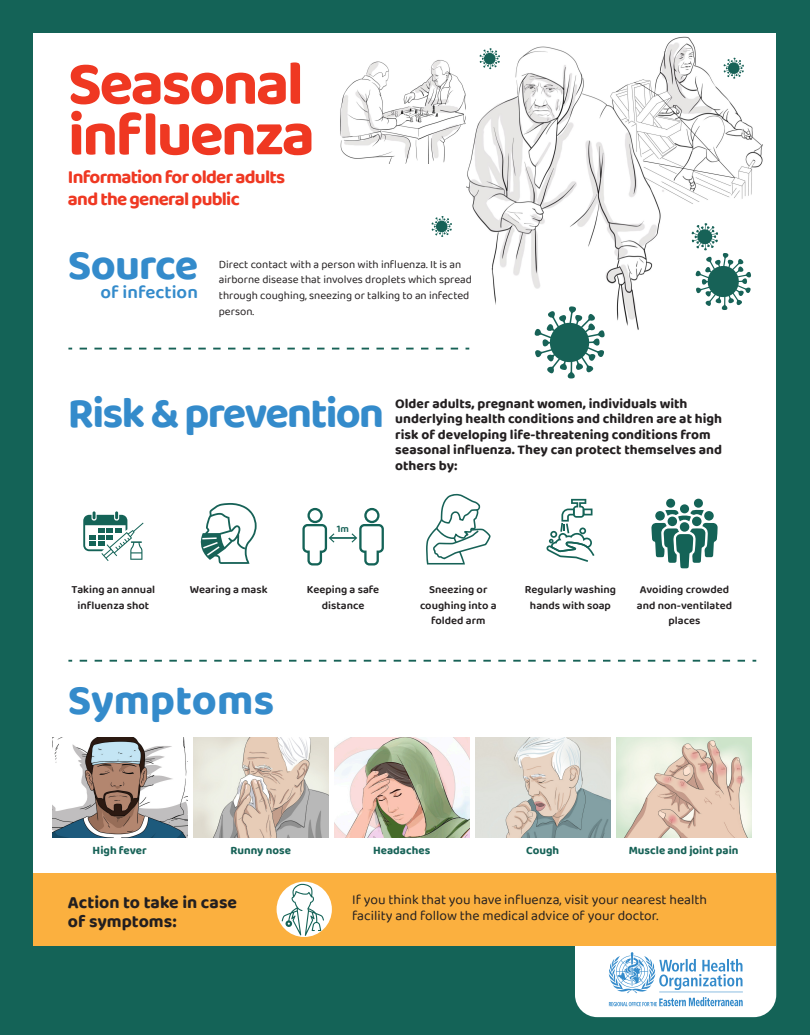
<style>
.page{position:relative;width:810px;height:1035px;background:#146357}
.page>*{position:absolute;margin:0;border:0;box-sizing:border-box;transform-origin:0 0}
.t1{font:700 62.06px/50.9px "Baloo Chettan 2";letter-spacing:-.04em;color:#ef3822}
.t2{font:700 43.31px "Baloo Chettan 2";letter-spacing:-.04em;color:#348bcb}
.t3{font:700 43.31px "Baloo Chettan 2";color:#348bcb}
.t4{font:700 18.75px/22.1px "Baloo Chettan 2";letter-spacing:-.04em;color:#ef3822}
.t5{font:600 18.75px "Baloo Chettan 2";color:#348bcb}
.t6{font:700 17.62px/18.7px "Baloo Chettan 2";color:#231f20}
.t7{font:700 13.75px/15.6px "Baloo Chettan 2";color:#231f20}
.t8{font:13.75px/16.5px "Baloo Chettan 2";color:#231f20}
.t9{font:700 11.56px "Baloo Chettan 2";color:#176257}
.t10{font:600 11.25px/15.6px "Baloo Chettan 2";color:#231f20;text-align:center}
.t11{font:11.25px/15.6px "Baloo Chettan 2";color:#231f20}
.t12{font:600 10.19px "Baloo Chettan 2";color:#176257}
</style>
<div class="page">
<div style="left:575px;top:853px;width:201px;height:164px;background:#fff;border-radius:22px"></div>
<div style="left:34px;top:34px;width:742px;height:912px;background:#fff"></div>
<img style="left:340px;top:60px;width:126px;height:104px">
<img style="left:467px;top:37px;width:296px;height:293px">
<svg style="left:80px;top:348px;width:389px;height:2px"></svg>
<svg style="left:80px;top:660px;width:676px;height:2px"></svg>
<div style="left:34px;top:873px;width:742px;height:73px;background:#fbb03f"></div>
<svg style="left:608px;top:952px;width:135px;height:54px"></svg>
<svg style="left:426px;top:494px;width:65px;height:71px"></svg>
<svg style="left:547px;top:499px;width:47px;height:63px"></svg>
<svg style="left:534px;top:306px;width:71px;height:73px"></svg>
<svg style="left:723px;top:58px;width:21px;height:21px"></svg>
<svg style="left:431px;top:216px;width:21px;height:21px"></svg>
<svg style="left:480px;top:48px;width:20px;height:21px"></svg>
<svg style="left:692px;top:223px;width:59px;height:87px"></svg>
<div style="left:307px;top:508px;width:16px;height:15px;border:2px solid #146357;border-radius:50%"></div>
<div style="left:364px;top:508px;width:16px;height:15px;border:2px solid #146357;border-radius:50%"></div>
<hr style="left:330px;top:537px;width:26px;height:2px;background:#146357">
<svg style="left:302px;top:523px;width:32px;height:43px"></svg>
<svg style="left:352px;top:523px;width:32px;height:43px"></svg>
<svg style="left:83px;top:511px;width:61px;height:50px"></svg>
<svg style="left:200px;top:503px;width:57px;height:61px"></svg>
<svg style="left:651px;top:523px;width:67px;height:45px"></svg>
<div style="left:704px;top:511px;width:10px;height:10px;background:#146357;border-radius:50%"></div>
<div style="left:655px;top:511px;width:10px;height:10px;background:#146357;border-radius:50%"></div>
<div style="left:692px;top:517px;width:10px;height:9px;background:#146357;border-radius:50%"></div>
<div style="left:680px;top:522px;width:9px;height:10px;background:#146357;border-radius:50%"></div>
<div style="left:668px;top:517px;width:9px;height:9px;background:#146357;border-radius:50%"></div>
<div style="left:694px;top:499px;width:9px;height:9px;background:#146357;border-radius:50%"></div>
<div style="left:680px;top:504px;width:9px;height:9px;background:#146357;border-radius:50%"></div>
<div style="left:666px;top:499px;width:9px;height:9px;background:#146357;border-radius:50%"></div>
<svg style="left:690px;top:510px;width:14px;height:6px"></svg>
<svg style="left:665px;top:510px;width:14px;height:6px"></svg>
<div style="left:678px;top:515px;width:13px;height:6px;background:#146357;border-radius:2px"></div>
<img style="left:52px;top:737px;width:135px;height:100px">
<img style="left:334px;top:737px;width:135px;height:100px">
<img style="left:193px;top:737px;width:135px;height:100px">
<img style="left:475px;top:737px;width:135px;height:100px">
<img style="left:616px;top:737px;width:135px;height:100px">
<div style="left:277px;top:882px;width:55px;height:55px;background:#fff;border-radius:50%"></div>
<svg style="left:282px;top:884px;width:42px;height:52px"></svg>
<h1 class="t1" style="left:68px;top:57px;width:248px">Seasonal influenza</h1>
<h3 class="t4" style="left:68px;top:165px;width:219px">Information for older adults and the general public</h3>
<h2 class="t2" style="left:68px;top:233px;width:132px">Source</h2>
<h3 class="t5" style="left:100px;top:278px;width:99px">of infection</h3>
<p class="t11" style="left:219px;top:256px;width:255px">Direct contact with a person with influenza. It is an airborne disease that involves droplets which spread through coughing, sneezing or talking to an infected person.</p>
<h2 class="t2" style="left:68px;top:381px;width:318px">Risk &amp; prevention</h2>
<p class="t7" style="left:395px;top:395px;width:328px">Older adults, pregnant women, individuals with underlying health conditions and children are at high risk of developing life-threatening conditions from seasonal influenza. They can protect themselves and others by:</p>
<p class="t12" style="left:337px;top:521px;width:14px">1m</p>
<p class="t10" style="left:72px;top:581px;width:85px">Taking an annual influenza shot</p>
<p class="t10" style="left:190px;top:581px;width:79px">Wearing a mask</p>
<p class="t10" style="left:307px;top:581px;width:74px">Keeping a safe distance</p>
<p class="t10" style="left:420px;top:581px;width:78px">Sneezing or coughing into a folded arm</p>
<p class="t10" style="left:525px;top:581px;width:93px">Regularly washing hands with soap</p>
<p class="t10" style="left:637px;top:581px;width:97px">Avoiding crowded and non-ventilated places</p>
<h2 class="t3" style="left:68px;top:668px;width:208px">Symptoms</h2>
<p class="t9" style="left:93px;top:841px;width:56px">High fever</p>
<p class="t9" style="left:231px;top:841px;width:62px">Runny nose</p>
<p class="t9" style="left:373px;top:841px;width:59px">Headaches</p>
<p class="t9" style="left:526px;top:841px;width:34px">Cough</p>
<p class="t9" style="left:629px;top:841px;width:111px">Muscle and joint pain</p>
<p class="t6" style="left:68px;top:893px;width:171px">Action to take in case of symptoms:</p>
<p class="t8" style="left:352px;top:891px;width:357px">If you think that you have influenza, visit your nearest health facility and follow the medical advice of your doctor.</p>
</div>
